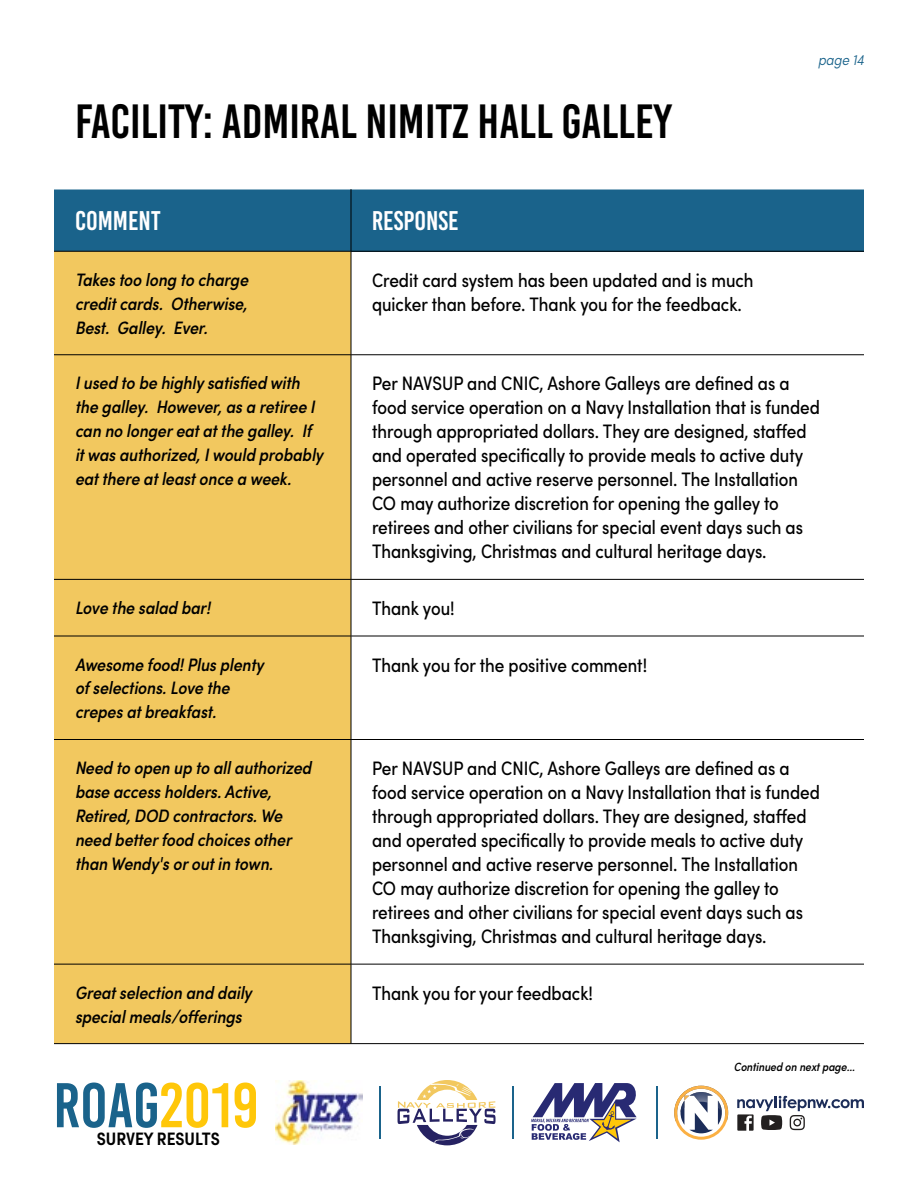
<style>
.page{position:relative;width:918px;height:1188px;background:#fff}
.page>*{position:absolute;margin:0;border:0;box-sizing:border-box;transform-origin:0 0}
.t1{font:63px "Bebas Kai";color:#1a638b}
.t2{font:48px "Bebas Kai";color:#000}
.t3{font:27px "Bebas Kai";color:#fff}
.t4{font:condensed 19.5px/24px "Sofia Pro";color:#000}
.t5{font:italic 500 condensed 18px/24px "Sofia Pro";color:#000}
.t6{font:600 condensed 18px "Sofia Pro";color:#000}
.t7{font:italic 300 condensed 15px "Sofia Pro";color:#1a638b}
.t8{font:italic 500 condensed 12px "Sofia Pro";color:#000}
.s1{color:#ffc709}
</style>
<div class="page">
<hr style="left:656px;top:1086px;width:1px;height:53px;background:#1a638b">
<hr style="left:512px;top:1086px;width:2px;height:53px;background:#1a638b">
<svg style="left:398px;top:1080px;width:98px;height:65px"></svg>
<img style="left:276px;top:1081px;width:86px;height:64px">
<hr style="left:379px;top:1086px;width:2px;height:53px;background:#1a638b">
<svg style="left:674px;top:1086px;width:54px;height:54px"></svg>
<svg style="left:737px;top:1096px;width:127px;height:35px"></svg>
<svg style="left:531px;top:1083px;width:106px;height:59px"></svg>
<div style="left:54px;top:189px;width:297px;height:62px;background:#1a638b"></div>
<div style="left:351px;top:189px;width:513px;height:62px;background:#1a638b"></div>
<div style="left:54px;top:252px;width:297px;height:791px;background:#f2c85f"></div>
<hr style="left:351px;top:251px;width:1px;height:104px;background:#000">
<hr style="left:54px;top:354px;width:297px;height:1px;background:#000">
<hr style="left:351px;top:354px;width:513px;height:1px;background:#000">
<hr style="left:351px;top:355px;width:1px;height:224px;background:#000">
<hr style="left:54px;top:579px;width:297px;height:1px;background:#000">
<hr style="left:351px;top:579px;width:513px;height:1px;background:#000">
<hr style="left:351px;top:580px;width:1px;height:56px;background:#000">
<hr style="left:54px;top:636px;width:297px;height:1px;background:#000">
<hr style="left:351px;top:636px;width:513px;height:1px;background:#000">
<hr style="left:351px;top:636px;width:1px;height:103px;background:#000">
<hr style="left:54px;top:739px;width:297px;height:1px;background:#000">
<hr style="left:351px;top:739px;width:513px;height:1px;background:#000">
<hr style="left:351px;top:740px;width:1px;height:224px;background:#000">
<hr style="left:54px;top:964px;width:297px;height:1px;background:#000">
<hr style="left:351px;top:964px;width:513px;height:1px;background:#000">
<hr style="left:351px;top:964px;width:1px;height:79px;background:#000">
<hr style="left:54px;top:1043px;width:297px;height:1px;background:#000">
<hr style="left:351px;top:1043px;width:513px;height:1px;background:#000">
<hr style="left:54px;top:189px;width:297px;height:1px;background:#fff">
<hr style="left:351px;top:189px;width:513px;height:1px;background:#fff">
<hr style="left:351px;top:189px;width:1px;height:62px;background:#000">
<hr style="left:54px;top:251px;width:297px;height:1px;background:#000">
<hr style="left:351px;top:251px;width:513px;height:1px;background:#000">
<h2 class="t2" style="left:75px;top:96px;width:598px">FACILITY: ADMIRAL NIMITZ HALL GALLEY</h2>
<h3 class="t3" style="left:75px;top:206px;width:87px">COMMENT</h3>
<h3 class="t3" style="left:372px;top:206px;width:88px">RESPONSE</h3>
<p class="t7" style="left:818px;top:50px;width:47px">page 14</p>
<p class="t5" style="left:75px;top:267px;width:175px;text-align:justify">Takes too long to charge credit cards. Otherwise, Best. Galley. Ever.</p>
<p class="t4" style="left:372px;top:268px;width:383px">Credit card system has been updated and is much quicker than before. Thank you for the feedback.</p>
<p class="t5" style="left:75px;top:371px;width:250px">I used to be highly satisfied with the galley. However, as a retiree I can no longer eat at the galley. If it was authorized, I would probably eat there at least once a week.</p>
<p class="t4" style="left:372px;top:371px;width:450px">Per NAVSUP and CNIC, Ashore Galleys are defined as a food service operation on a Navy Installation that is funded through appropriated dollars. They are designed, staffed and operated specifically to provide meals to active duty personnel and active reserve personnel. The Installation CO may authorize discretion for opening the galley to retirees and other civilians for special event days such as Thanksgiving, Christmas and cultural heritage days.</p>
<p class="t5" style="left:75px;top:595px;width:137px">Love the salad bar!</p>
<p class="t4" style="left:372px;top:596px;width:84px">Thank you!</p>
<p class="t5" style="left:75px;top:652px;width:190px">Awesome food! Plus plenty of selections. Love the crepes at breakfast.</p>
<p class="t4" style="left:372px;top:653px;width:277px">Thank you for the positive comment!</p>
<p class="t5" style="left:75px;top:755px;width:238px">Need to open up to all authorized base access holders. Active,<br>Retired, DOD contractors. We need better food choices other than Wendy's or out in town.</p>
<p class="t4" style="left:372px;top:756px;width:450px">Per NAVSUP and CNIC, Ashore Galleys are defined as a food service operation on a Navy Installation that is funded through appropriated dollars. They are designed, staffed and operated specifically to provide meals to active duty personnel and active reserve personnel. The Installation CO may authorize discretion for opening the galley to retirees and other civilians for special event days such as Thanksgiving, Christmas and cultural heritage days.</p>
<p class="t5" style="left:75px;top:980px;width:178px">Great selection and daily special meals/offerings</p>
<p class="t4" style="left:372px;top:981px;width:223px">Thank you for your feedback!</p>
<p class="t8" style="left:734px;top:1059px;width:123px">Continued on next page...</p>
<h1 class="t1" style="left:54px;top:1072px;width:206px">ROAG<span class="s1">2019</span></h1>
<p class="t6" style="left:97px;top:1128px;width:125px">SURVEY RESULTS</p>
</div>
